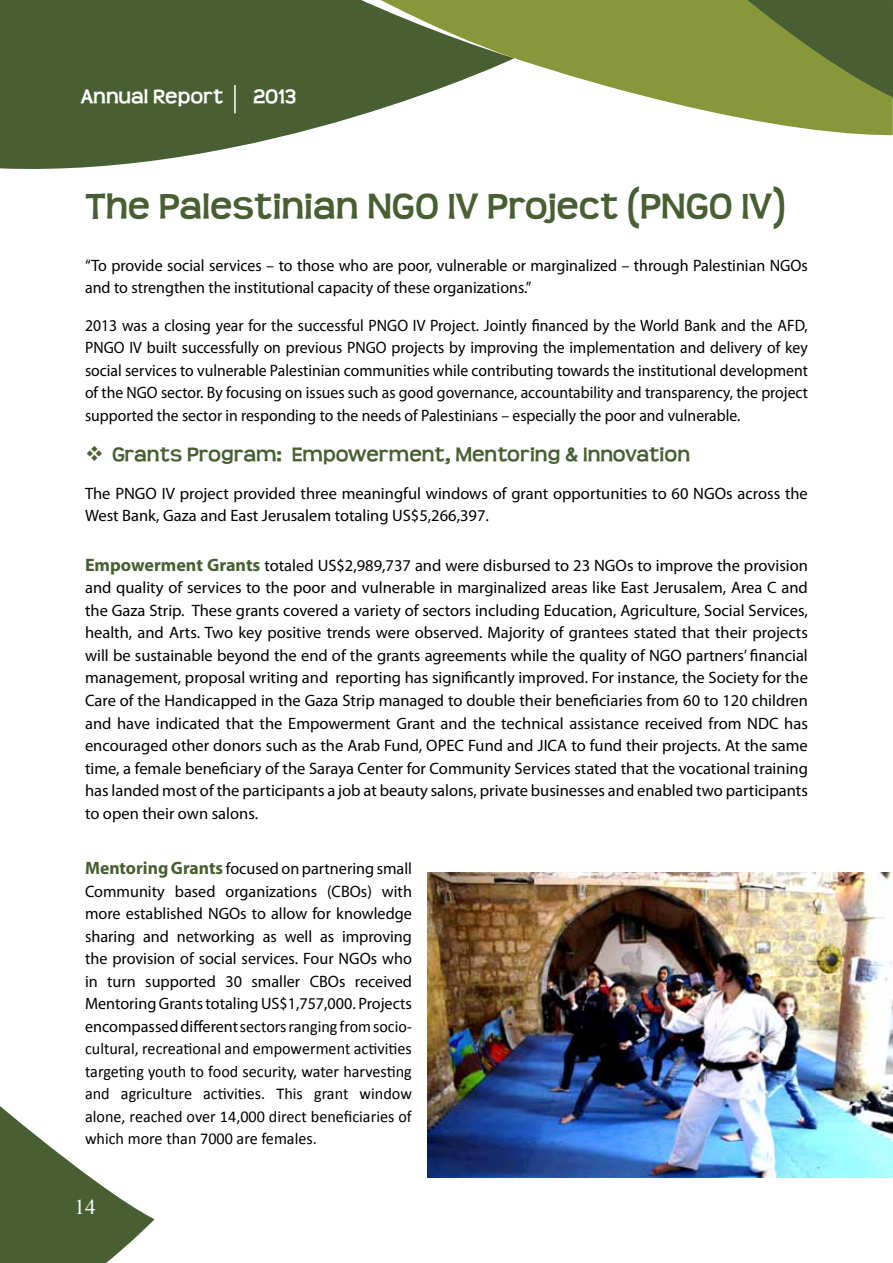
<style>
.page{position:relative;width:893px;height:1263px;background:#fff}
.page>*{position:absolute;margin:0;border:0;box-sizing:border-box;transform-origin:0 0}
.t1{font:700 37.5px "Teen";color:#475f32}
.t2{font:700 21px "Teen";color:#475f32}
.t3{font:700 21px "Teen";color:#fff}
.t4{font:21px "Times New Roman";color:#fff}
.t5{font:16.5px/22.5px "Myriad Pro";color:#000}
.t6{font:16.5px/22.5px "Myriad Pro";color:#000;text-align:justify;scale:.95 1}
.t7{font:16.5px/22.5px "Calibri";color:#000;text-align:justify}
.s1{font-weight:700;font-size:18px;color:#475f32}
.s2{font-family:"Myriad Pro"}
</style>
<div class="page">
<svg style="left:0;top:1106px;width:155px;height:157px"></svg>
<svg style="left:0;top:0;width:413px;height:169px;fill:#475f32"></svg>
<svg style="left:652px;top:98px;width:241px;height:37px;fill:#879739"></svg>
<svg style="left:201px;top:0;width:692px;height:98px;background:#728444"></svg>
<hr style="left:234px;top:85px;width:2px;height:28px;background:#fff">
<img style="left:428px;top:873px;width:464px;height:305px">
<p class="t3" style="left:81px;top:85px;width:144px">Annual Report</p>
<p class="t3" style="left:252px;top:85px;width:45px">2013</p>
<h1 class="t1" style="left:85px;top:185px;width:702px">The Palestinian NGO IV Project (PNGO IV)</h1>
<p class="t5" style="left:85px;top:254px;width:724px">“To provide social services – to those who are poor, vulnerable or marginalized – through Palestinian NGOs and to strengthen the institutional capacity of these organizations.”</p>
<p class="t6" style="left:85px;top:314px;width:762px">2013 was a closing year for the successful PNGO IV Project. Jointly financed by the World Bank and the AFD, PNGO IV built successfully on previous PNGO projects by improving the implementation and delivery of key social services to vulnerable Palestinian communities while contributing towards the institutional development of the NGO sector. By focusing on issues such as good governance, accountability and transparency, the project supported the sector in responding to the needs of Palestinians – especially the poor and vulnerable.</p>
<p class="t2" style="left:112px;top:443px;width:580px">Grants Program: Empowerment, Mentoring &amp; Innovation</p>
<p class="t5" style="left:85px;top:482px;width:724px">The PNGO IV project provided three meaningful windows of grant opportunities to 60 NGOs across the<br>West Bank, Gaza and East Jerusalem totaling US$5,266,397.</p>
<p class="t5" style="left:85px;top:554px;width:724px;text-align:justify"><span class="s1">Empowerment Grants</span> totaled US$2,989,737 and were disbursed to 23 NGOs to improve the provision and quality of services to the poor and vulnerable in marginalized areas like East Jerusalem, Area C and the Gaza Strip. These grants covered a variety of sectors including Education, Agriculture, Social Services, health, and Arts. Two key positive trends were observed. Majority of grantees stated that their projects will be sustainable beyond the end of the grants agreements while the quality of NGO partners’ financial management, proposal writing and reporting has significantly improved. For instance, the Society for the Care of the Handicapped in the Gaza Strip managed to double their beneficiaries from 60 to 120 children and have indicated that the Empowerment Grant and the technical assistance received from NDC has encouraged other donors such as the Arab Fund, OPEC Fund and JICA to fund their projects. At the same time, a female beneficiary of the Saraya Center for Community Services stated that the vocational training has landed most of the participants a job at beauty salons, private businesses and enabled two participants to open their own salons.</p>
<p class="t5" style="left:85px;top:857px;width:328px;text-align:justify"><span class="s1">Mentoring Grants</span> focused on partnering small Community based organizations (CBOs) with more established NGOs to allow for knowledge sharing and networking as well as improving the provision of social services. Four NGOs who in turn supported 30 smaller CBOs received Mentoring Grants totaling US$1,757,000. Projects</p>
<p class="t7" style="left:85px;top:1014px;width:328px"><span class="s2">encompassed different</span> sectors ranging from socio&shy;cultural, recreational and empowerment activities targeting youth to food security, water harvesting and agriculture activities. This grant window alone, reached over 14,000 direct beneficiaries of which more than 7000 are females.</p>
<p class="t4" style="left:75px;top:1192px;width:22px">14</p>
</div>
